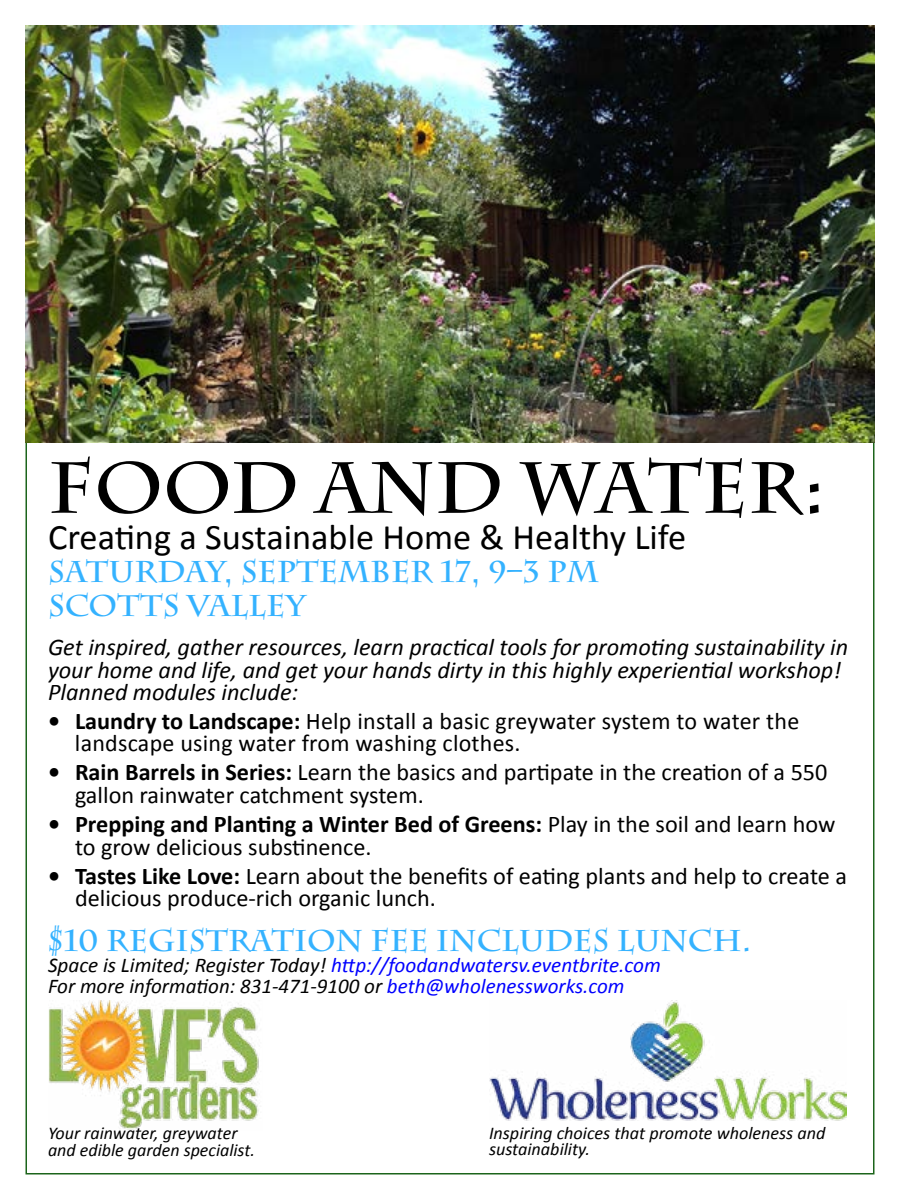
<style>
.page{position:relative;width:900px;height:1200px;background:#fff}
.page>*{position:absolute;margin:0;border:0;box-sizing:border-box;transform-origin:0 0}
.t1{font:700 72px "Charlemagne Std";color:#000}
.t2{font:36px "Calibri";color:#000}
.t3{font:700 30px/34.5px "Charlemagne Std";color:#34b2ff}
.t4{font:24px/22.5px "Calibri";color:#000}
.t5{font:italic 24px/22.5px "Calibri";color:#000}
.t6{font:italic 21px/21px "Calibri";color:#000}
.t7{font:italic 18px/16.5px "Calibri";color:#000}
.s1{font-weight:700}
.s2{color:#00f}
</style>
<div class="page">
<img style="left:26px;top:26px;width:848px;height:416px">
<img style="left:48px;top:1001px;width:211px;height:129px">
<img style="left:489px;top:1000px;width:357px;height:120px">
<h1 class="t1" style="left:48px;top:446px;width:779px">FOOD AND WATER:</h1>
<h2 class="t2" style="left:48px;top:514px;width:640px">Creating a Sustainable Home &amp; Healthy Life</h2>
<p class="t3" style="left:48px;top:554px;width:553px">SATURDAY, SEPTEMBER 17, 9–3 PM<br>SCOTTS VALLEY</p>
<p class="t5" style="left:48px;top:635px;width:802px">Get inspired, gather resources, learn practical tools for promoting sustainability in your home and life, and get your hands dirty in this highly experiential workshop!<br>Planned modules include:</p>
<p class="t4" style="left:75px;top:708px;width:726px;text-indent:-27px"><span class="s1">• Laundry to Landscape:</span> Help install a basic greywater system to water the landscape using water from washing clothes.</p>
<p class="t4" style="left:75px;top:760px;width:754px;text-indent:-27px"><span class="s1">• Rain Barrels in Series:</span> Learn the basics and partipate in the creation of a 550 gallon rainwater catchment system.</p>
<p class="t4" style="left:75px;top:812px;width:762px;text-indent:-27px"><span class="s1">• Prepping and Planting a Winter Bed of Greens:</span> Play in the soil and learn how to grow delicious substinence.</p>
<p class="t4" style="left:75px;top:864px;width:774px;text-indent:-27px"><span class="s1">• Tastes Like Love:</span> Learn about the benefits of eating plants and help to create a delicious produce-rich organic lunch.</p>
<p class="t3" style="left:48px;top:924px;width:705px">$10 REGISTRATION FEE INCLUDES LUNCH.</p>
<p class="t6" style="left:48px;top:954px;width:614px">Space is Limited; Register Today! <span class="s2">http://foodandwatersv.eventbrite.com<br></span>For more information: 831-471-9100 or <span class="s2">beth@wholenessworks.com</span></p>
<p class="t7" style="left:48px;top:1124px;width:209px">Your rainwater, greywater and edible garden specialist.</p>
<p class="t7" style="left:489px;top:1123px;width:338px">Inspiring choices that promote wholeness and sustainability.</p>
</div>
